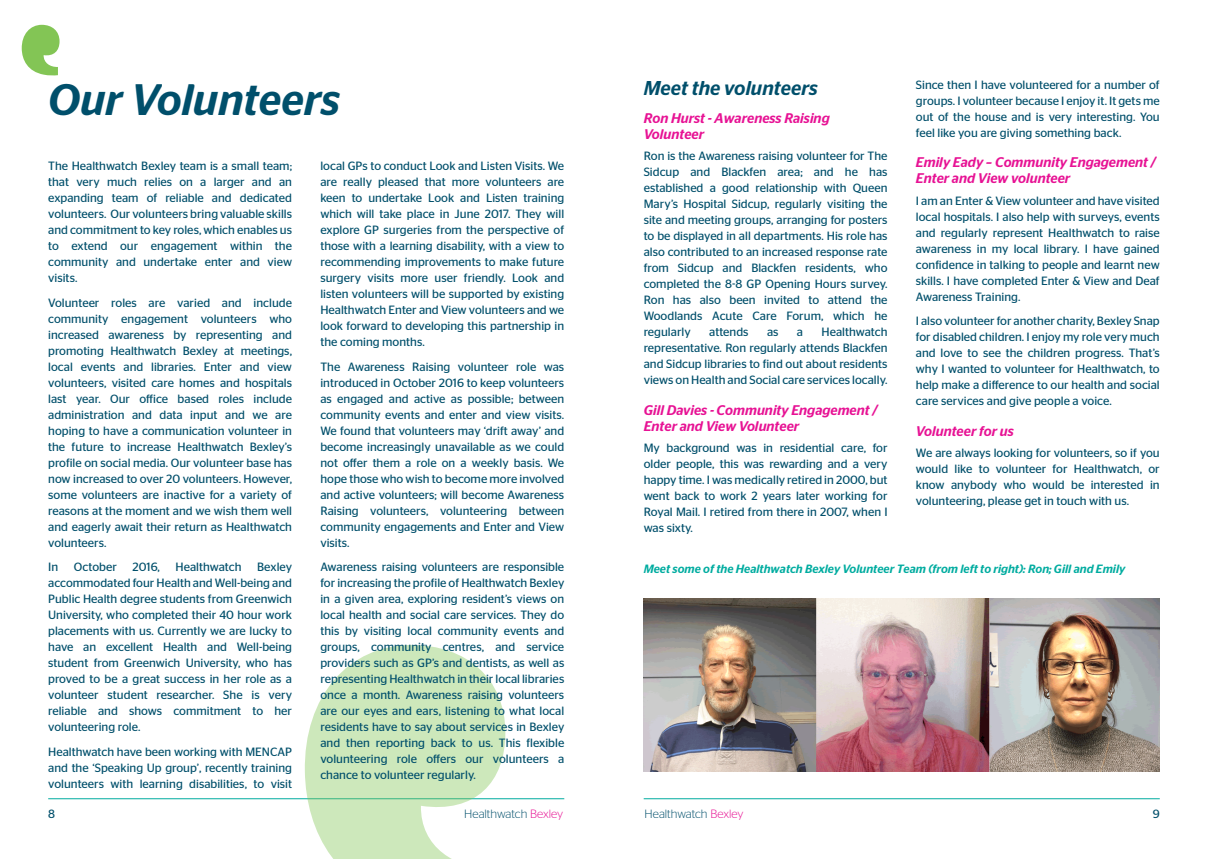
<style>
.page{position:relative;width:1208px;height:859px;background:#fff}
.page>*{position:absolute;margin:0;border:0;box-sizing:border-box;transform-origin:0 0}
.Heading_1_-_Main_tit{font:italic 500 44px "Stag Sans";color:#004f6b}
.Heading_3_-_Sub_head{font:italic 500 20px "Stag Sans";color:#004f6b}
.Heading_3_-_Sub_head-2{font:italic 500 14px/16px "Stag Sans";color:#e71294}
.Normal_-_Body_Copy{font:12px/16px "Stag Sans";color:#004f6b;text-align:justify}
.Photo_captions{font:italic 500 12px "Stag Sans";color:#00aca0}
.t1{font:300 12px "Stag Sans";color:#004f6b}
.s1{color:#e71294}
</style>
<div class="page">
<hr style="left:48px;top:798px;width:516px;height:1px;background:#00aca0">
<hr style="left:643px;top:798px;width:516px;height:1px;background:#00aca0">
<img style="left:643px;top:598px;width:516px;height:173px">
<svg style="left:304px;top:645px;width:201px;height:214px;fill:#cde8bb"></svg>
<svg style="left:21px;top:25px;width:39px;height:51px"></svg>
<p class="Heading_1_-_Main_tit" style="left:48px;top:74px;width:294px">Our Volunteers</p>
<p class="Normal_-_Body_Copy" style="left:48px;top:158px;width:245px">The Healthwatch Bexley team is a small team; that very much relies on a larger and an expanding team of reliable and dedicated volunteers. Our volunteers bring valuable skills and commitment to key roles, which enables us to extend our engagement within the community and undertake enter and view visits.</p>
<p class="Normal_-_Body_Copy" style="left:48px;top:294px;width:245px">Volunteer roles are varied and include community engagement volunteers who increased awareness by representing and promoting Healthwatch Bexley at meetings, local events and libraries. Enter and view volunteers, visited care homes and hospitals last year. Our office based roles include administration and data input and we are hoping to have a communication volunteer in the future to increase Healthwatch Bexley’s profile on social media. Our volunteer base has now increased to over 20 volunteers. However, some volunteers are inactive for a variety of reasons at the moment and we wish them well and eagerly await their return as Healthwatch volunteers.</p>
<p class="Normal_-_Body_Copy" style="left:48px;top:559px;width:12px">In</p>
<p class="Normal_-_Body_Copy" style="left:74px;top:559px;width:45px">October</p>
<p class="Normal_-_Body_Copy" style="left:132px;top:559px;width:29px">2016,</p>
<p class="Normal_-_Body_Copy" style="left:176px;top:559px;width:67px">Healthwatch</p>
<p class="Normal_-_Body_Copy" style="left:48px;top:559px;width:245px;text-indent:209px">Bexley accommodated four Health and Well-being and Public Health degree students from Greenwich University, who completed their 40 hour work placements with us. Currently we are lucky to have an excellent Health and Well-being student from Greenwich University, who has proved to be a great success in her role as a volunteer student researcher. She is very reliable and shows commitment to her volunteering role.</p>
<p class="Normal_-_Body_Copy" style="left:48px;top:743px;width:245px">Healthwatch have been working with MENCAP and the ‘Speaking Up group’, recently training volunteers with learning disabilities, to visit</p>
<p class="Normal_-_Body_Copy" style="left:320px;top:158px;width:245px">local GPs to conduct Look and Listen Visits. We are really pleased that more volunteers are keen to undertake Look and Listen training which will take place in June 2017. They will explore GP surgeries from the perspective of those with a learning disability, with a view to recommending improvements to make future surgery visits more user friendly. Look and listen volunteers will be supported by existing Healthwatch Enter and View volunteers and we look forward to developing this partnership in the coming months.</p>
<p class="Normal_-_Body_Copy" style="left:320px;top:358px;width:245px">The Awareness Raising volunteer role was introduced in October 2016 to keep volunteers as engaged and active as possible; between community events and enter and view visits.<br>We found that volunteers may ‘drift away’ and become increasingly unavailable as we could not offer them a role on a weekly basis. We hope those who wish to become more involved and active volunteers; will become Awareness Raising volunteers, volunteering between community engagements and Enter and View visits.</p>
<p class="Normal_-_Body_Copy" style="left:320px;top:559px;width:245px">Awareness raising volunteers are responsible for increasing the profile of Healthwatch Bexley in a given area, exploring resident’s views on local health and social care services. They do this by visiting local community events and groups, community centres, and service providers such as GP’s and dentists, as well as representing Healthwatch in their local libraries once a month. Awareness raising volunteers are our eyes and ears, listening to what local residents have to say about services in Bexley and then reporting back to us. This flexible volunteering role offers our volunteers a chance to volunteer regularly.</p>
<p class="Heading_3_-_Sub_head" style="left:643px;top:77px;width:176px">Meet the volunteers</p>
<p class="Heading_3_-_Sub_head-2" style="left:643px;top:110px;width:187px">Ron Hurst - Awareness Raising<br>Volunteer</p>
<p class="Normal_-_Body_Copy" style="left:643px;top:148px;width:245px">Ron is the Awareness raising volunteer for The Sidcup and Blackfen area; and he has established a good relationship with Queen Mary’s Hospital Sidcup, regularly visiting the site and meeting groups, arranging for posters to be displayed in all departments. His role has also contributed to an increased response rate from Sidcup and Blackfen residents, who completed the 8-8 GP Opening Hours survey.<br>Ron has also been invited to attend the Woodlands Acute Care Forum, which he regularly</p>
<p class="Normal_-_Body_Copy" style="left:643px;top:324px;width:245px;text-indent:178px">Healthwatch representative. Ron regularly attends Blackfen and Sidcup libraries to find out about residents views on Health and Social care services locally.</p>
<p class="Heading_3_-_Sub_head-2" style="left:643px;top:402px;width:235px">Gill Davies - Community Engagement /<br>Enter and View Volunteer</p>
<p class="Normal_-_Body_Copy" style="left:643px;top:440px;width:245px">My background was in residential care, for older people, this was rewarding and a very happy time. I was medically retired in 2000, but went back to work 2 years later working for Royal Mail. I retired from there in 2007, when I was sixty.</p>
<p class="Normal_-_Body_Copy" style="left:709px;top:324px;width:41px">attends</p>
<p class="Normal_-_Body_Copy" style="left:767px;top:324px;width:13px">as</p>
<p class="Normal_-_Body_Copy" style="left:797px;top:324px;width:8px">a</p>
<p class="Normal_-_Body_Copy" style="left:916px;top:77px;width:245px">Since then I have volunteered for a number of groups. I volunteer because I enjoy it. It gets me out of the house and is very interesting. You feel like you are giving something back.</p>
<p class="Heading_3_-_Sub_head-2" style="left:916px;top:154px;width:241px">Emily Eady – Community Engagement /<br>Enter and View volunteer</p>
<p class="Normal_-_Body_Copy" style="left:916px;top:193px;width:245px">I am an Enter &amp; View volunteer and have visited local hospitals. I also help with surveys, events and regularly represent Healthwatch to raise awareness in my local library. I have gained confidence in talking to people and learnt new skills. I have completed Enter &amp; View and Deaf Awareness Training.</p>
<p class="Normal_-_Body_Copy" style="left:916px;top:313px;width:245px">I also volunteer for another charity, Bexley Snap for disabled children. I enjoy my role very much and love to see the children progress. That’s why I wanted to volunteer for Healthwatch, to help make a difference to our health and social care services and give people a voice.</p>
<p class="Heading_3_-_Sub_head-2" style="left:916px;top:423px;width:100px">Volunteer for us</p>
<p class="Normal_-_Body_Copy" style="left:916px;top:445px;width:245px">We are always looking for volunteers, so if you would like to volunteer for Healthwatch, or know anybody who would be interested in volunteering, please get in touch with us.</p>
<p class="Photo_captions" style="left:643px;top:562px;width:483px">Meet some of the Healthwatch Bexley Volunteer Team (from left to right): Ron; Gill and Emily</p>
<p class="Normal_-_Body_Copy" style="left:48px;top:806px;width:8px">8</p>
<p class="t1" style="left:464px;top:807px;width:100px">Healthwatch <span class="s1">Bexley</span></p>
<p class="t1" style="left:644px;top:807px;width:101px">Healthwatch <span class="s1">Bexley</span></p>
<p class="Normal_-_Body_Copy" style="left:1152px;top:806px;width:8px">9</p>
</div>
